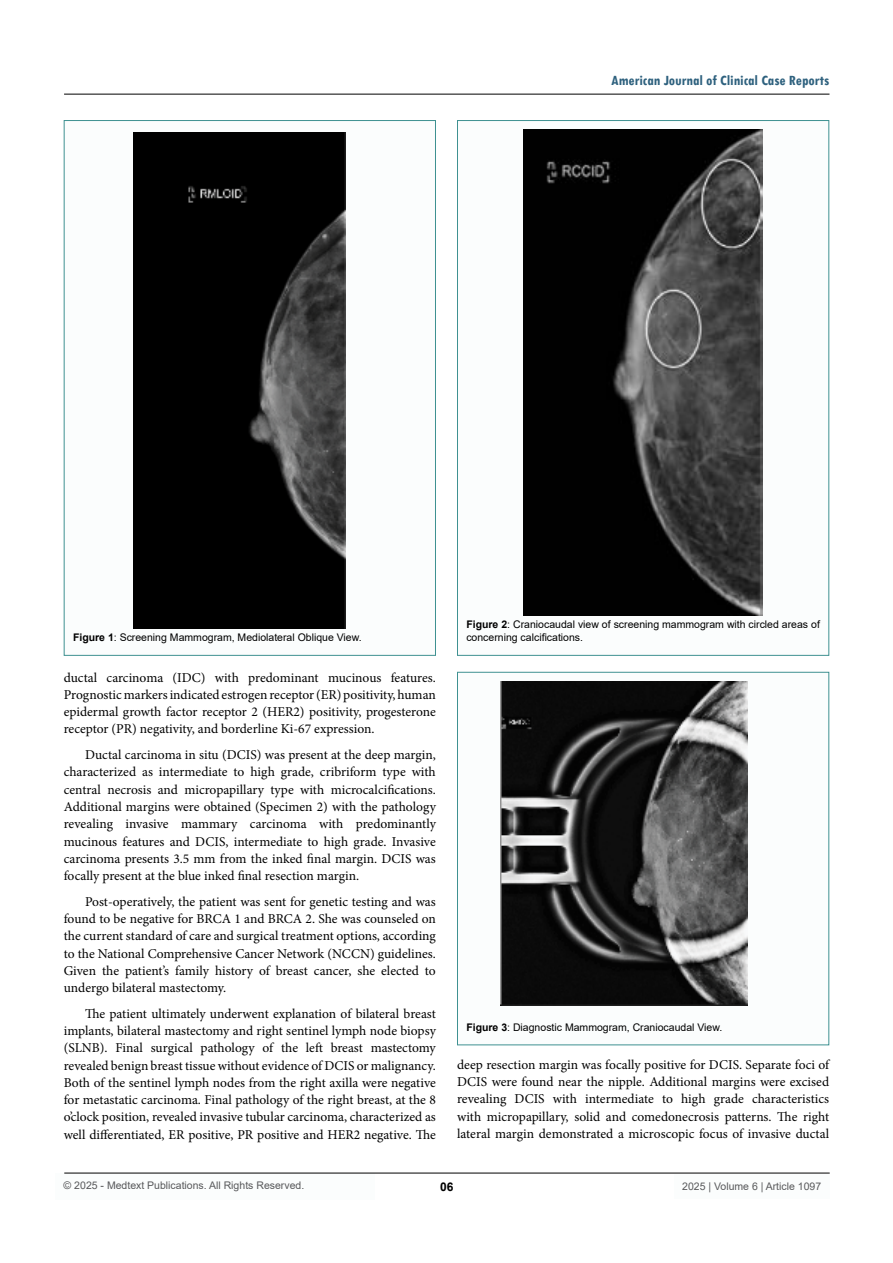
<style>
.page{position:relative;width:893px;height:1263px;background:#fff}
.page>*{position:absolute;margin:0;border:0;box-sizing:border-box;transform-origin:0 0}
.t1{font:700 condensed 15px "Tw Cen";color:#2e617e}
.t2{font:13.5px/17.2px "Minion Pro";color:#000;text-align:justify}
.t3{font:700 12px "Arial";color:#000}
.t4{font:10.5px/13.5px "Arial";color:#000}
.t5{font:10.5px "Arial";color:#58595b}
.s1{font-weight:700}
</style>
<div class="page">
<div style="left:55px;top:1173px;width:320px;height:26px;background:#fbfdfd"></div>
<hr style="left:64px;top:1173px;width:766px;height:1px;background:#000">
<hr style="left:64px;top:94px;width:765px;height:1px;background:#000">
<div style="left:674px;top:1174px;width:156px;height:25px;background:#fbfdfd"></div>
<div style="left:64px;top:121px;width:371px;height:534px;background:#fbfdfd"></div>
<img style="left:133px;top:133px;width:212px;height:496px">
<div style="left:457px;top:121px;width:372px;height:534px;background:#fbfdfd"></div>
<img style="left:524px;top:129px;width:239px;height:486px">
<div style="left:457px;top:672px;width:372px;height:373px;background:#fbfdfd"></div>
<div style="left:457px;top:672px;width:372px;height:373px;border:1px solid #3f9191"></div>
<img style="left:500px;top:681px;width:248px;height:324px">
<p class="t1" style="left:611px;top:72px;width:219px">American Journal of Clinical Case Reports</p>
<p class="t4" style="left:73px;top:631px;width:290px"><span class="s1">Figure 1</span>: Screening Mammogram, Mediolateral Oblique View.</p>
<p class="t2" style="left:64px;top:669px;width:374px">ductal carcinoma (IDC) with predominant mucinous features.<br>Prognostic markers indicated estrogen receptor (ER) positivity, human epidermal growth factor receptor 2 (HER2) positivity, progesterone receptor (PR) negativity, and borderline Ki-67 expression.</p>
<p class="t2" style="left:64px;top:746px;width:374px;text-indent:21px">Ductal carcinoma in situ (DCIS) was present at the deep margin, characterized as intermediate to high grade, cribriform type with central necrosis and micropapillary type with microcalcifications.<br>Additional margins were obtained (Specimen 2) with the pathology revealing invasive mammary carcinoma with predominantly mucinous features and DCIS, intermediate to high grade. Invasive carcinoma presents 3.5 mm from the inked final margin. DCIS was focally present at the blue inked final resection margin.</p>
<p class="t2" style="left:64px;top:893px;width:374px;text-indent:21px">Post-operatively, the patient was sent for genetic testing and was found to be negative for BRCA 1 and BRCA 2. She was counseled on the current standard of care and surgical treatment options, according to the National Comprehensive Cancer Network (NCCN) guidelines.<br>Given the patient’s family history of breast cancer, she elected to undergo bilateral mastectomy.</p>
<p class="t2" style="left:64px;top:1005px;width:374px;text-indent:21px">The patient ultimately underwent explanation of bilateral breast implants, bilateral mastectomy and right sentinel lymph node biopsy (SLNB). Final surgical pathology of the left breast mastectomy revealed benign breast tissue without evidence of DCIS or malignancy.<br>Both of the sentinel lymph nodes from the right axilla were negative for metastatic carcinoma. Final pathology of the right breast, at the 8 o’clock position, revealed invasive tubular carcinoma, characterized as well differentiated, ER positive, PR positive and HER2 negative. The</p>
<p class="t4" style="left:466px;top:617px;width:355px"><span class="s1">Figure 2</span>: Craniocaudal view of screening mammogram with circled areas of concerning calcifications.</p>
<p class="t4" style="left:466px;top:1020px;width:257px"><span class="s1">Figure 3</span>: Diagnostic Mammogram, Craniocaudal View.</p>
<p class="t2" style="left:457px;top:1056px;width:374px">deep resection margin was focally positive for DCIS. Separate foci of DCIS were found near the nipple. Additional margins were excised revealing DCIS with intermediate to high grade characteristics with micropapillary, solid and comedonecrosis patterns. The right lateral margin demonstrated a microscopic focus of invasive ductal</p>
<p class="t5" style="left:64px;top:1178px;width:242px">© 2025 - Medtext Publications. All Rights Reserved.</p>
<p class="t3" style="left:440px;top:1178px;width:15px">06</p>
<p class="t5" style="left:682px;top:1179px;width:140px">2025 | Volume 6 | Article 1097</p>
</div>
